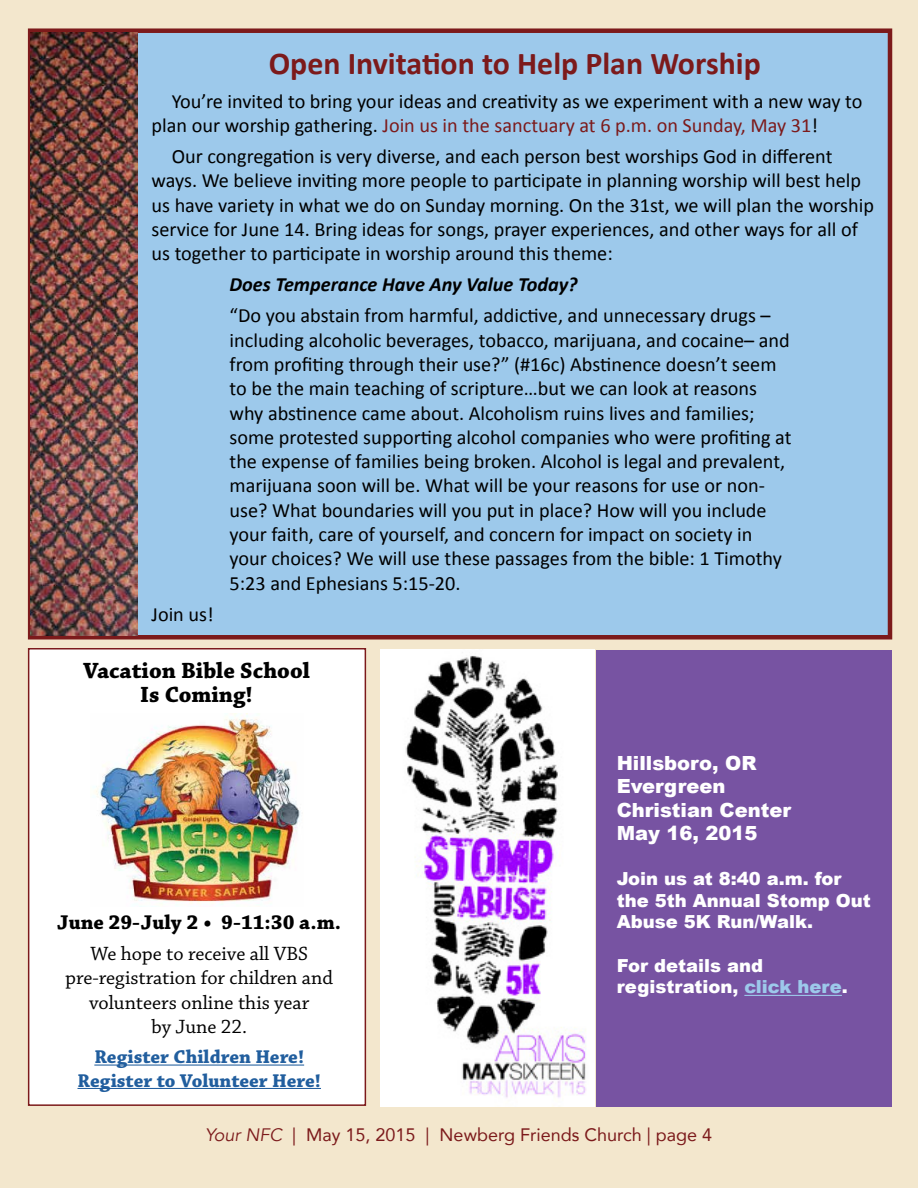
<style>
.page{position:relative;width:918px;height:1188px;background:#f3e7cd}
.page>*{position:absolute;margin:0;border:0;box-sizing:border-box;transform-origin:0 0}
.t1{font:700 31.8px "Calibri";color:#7c1a1b}
.t2{font:700 23.25px/24px "Chaparral Pro";color:#000;text-align:center}
.t3{font:700 21px "Chaparral Pro";color:#000}
.t4{font:20.25px/24.3px "Calibri";color:#000}
.t5{font:20.25px/24.3px "Chaparral Pro";color:#000;text-align:center}
.t6{font:italic 700 20.25px "Calibri";color:#000}
.t7{font:900 19.5px/23.4px "Arial";color:#fff}
.t8{font:700 19.5px/23.4px "Chaparral Pro";color:#215e9e;text-align:center}
.t9{font:900 18px/21.6px "Arial";color:#fff}
.t10{font:18px "Avenir";color:#7c1a1b}
.s1{color:#7c1a1b}
.s2{color:#9dc9eb}
.s3{font-style:italic}
</style>
<div class="page">
<div style="left:28px;top:648px;width:338px;height:458px;background:#fff;border:2px solid #7c1a1b"></div>
<div style="left:28px;top:28px;width:864px;height:612px;background:#9dc9eb;border:4px solid #7c1a1b"></div>
<img style="left:31px;top:33px;width:107px;height:602px">
<img style="left:94px;top:713px;width:206px;height:194px">
<hr style="left:94px;top:1065px;width:210px;height:1px;background:#215e9e">
<hr style="left:78px;top:1088px;width:243px;height:1px;background:#215e9e">
<img style="left:381px;top:650px;width:214px;height:456px">
<div style="left:596px;top:650px;width:296px;height:456px;background:#7753a2"></div>
<hr style="left:744px;top:995px;width:98px;height:1px;background:#9dc9eb">
<h1 class="t1" style="left:269px;top:43px;width:494px">Open Invitation to Help Plan Worship</h1>
<p class="t4" style="left:152px;top:89px;width:712px;text-indent:20px">You’re invited to bring your ideas and creativity as we experiment with a new way to plan our worship gathering. <span class="s1">Join us in the sanctuary at 6 p.m. on Sunday, May 31</span>!</p>
<p class="t4" style="left:152px;top:144px;width:724px;text-indent:20px">Our congregation is very diverse, and each person best worships God in different ways. We believe inviting more people to participate in planning worship will best help us have variety in what we do on Sunday morning. On the 31st, we will plan the worship service for June 14. Bring ideas for songs, prayer experiences, and other ways for all of us together to participate in worship around this theme:</p>
<p class="t6" style="left:230px;top:272px;width:350px">Does Temperance Have Any Value Today?</p>
<p class="t4" style="left:230px;top:304px;width:563px">“Do you abstain from harmful, addictive, and unnecessary drugs – including alcoholic beverages, tobacco, marijuana, and cocaine– and from profiting through their use?” (#16c) Abstinence doesn’t seem to be the main teaching of scripture…but we can look at reasons why abstinence came about. Alcoholism ruins lives and families; some protested supporting alcohol companies who were profiting at the expense of families being broken. Alcohol is legal and prevalent, marijuana soon will be. What will be your reasons for use or non&shy;use? What boundaries will you put in place? How will you include your faith, care of yourself, and concern for impact on society in your choices? We will use these passages from the bible: 1 Timothy 5:23 and Ephesians 5:15-20.</p>
<p class="t4" style="left:152px;top:602px;width:64px">Join us!</p>
<p class="t2" style="left:83px;top:660px;width:228px">Vacation Bible School<br>Is Coming!</p>
<p class="t3" style="left:57px;top:910px;width:285px">June 29-July 2 • 9-11:30 a.m.</p>
<p class="t5" style="left:66px;top:942px;width:269px">We hope to receive all VBS pre-registration for children and volunteers online this year<br>by June 22.</p>
<p class="t8" style="left:78px;top:1046px;width:245px">Register Children Here!<br>Register to Volunteer Here!</p>
<p class="t7" style="left:617px;top:751px;width:176px">Hillsboro, OR<br>Evergreen<br>Christian Center<br>May 16, 2015</p>
<p class="t9" style="left:617px;top:867px;width:255px">Join us at 8:40 a.m. for the 5th Annual Stomp Out<br>Abuse 5K Run/Walk.</p>
<p class="t9" style="left:617px;top:954px;width:233px">For details and registration, <span class="s2">click here</span>.</p>
<p class="t10" style="left:205px;top:1120px;width:508px"><span class="s3">Your NFC</span> | May 15, 2015 | Newberg Friends Church | page 4</p>
</div>
